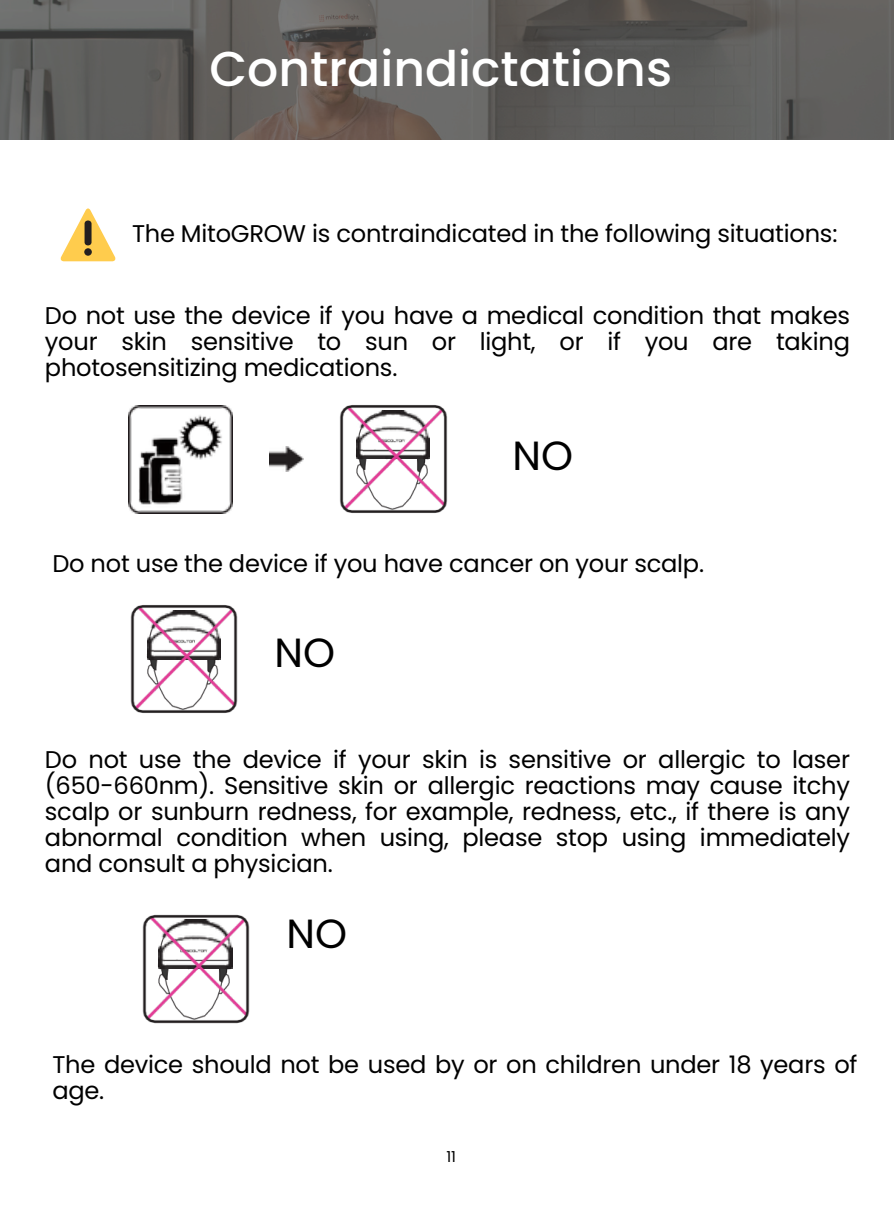
<style>
.page{position:relative;width:894px;height:1209px;background:#fff}
.page>*{position:absolute;margin:0;border:0;box-sizing:border-box;transform-origin:0 0}
.t1{font:500 48.9px "Poppins";color:#fff}
.t2{font:40.8px "Poppins";color:#000}
.t3{font:24px/26.1px "Poppins";letter-spacing:-.01em;color:#000;text-align:justify}
.t4{font:15px "Poppins";color:#000}
</style>
<div class="page">
<img style="left:128px;top:405px;width:105px;height:108px">
<img style="left:270px;top:447px;width:34px;height:24px">
<img style="left:339px;top:405px;width:109px;height:108px">
<img style="left:130px;top:605px;width:108px;height:108px">
<img style="left:142px;top:914px;width:108px;height:110px">
<svg style="left:0;top:0;width:893px;height:139px;background:#605d5b"></svg>
<svg style="left:60px;top:208px;width:56px;height:53px"></svg>
<div style="left:84px;top:248px;width:8px;height:8px;background:#231f20;border-radius:50%"></div>
<div style="left:84px;top:220px;width:7px;height:25px;background:#231f20;border-radius:3px"></div>
<p class="t1" style="left:209px;top:35px;width:464px">Contraindictations</p>
<p class="t3" style="left:132px;top:220px;width:706px">The MitoGROW is contraindicated in the following situations:</p>
<p class="t3" style="left:45px;top:302px;width:806px">Do not use the device if you have a medical condition that makes your skin sensitive to sun or light, or if you are taking photosensitizing medications.</p>
<p class="t2" style="left:512px;top:427px;width:62px">NO</p>
<p class="t3" style="left:52px;top:550px;width:653px">Do not use the device if you have cancer on your scalp.</p>
<p class="t2" style="left:274px;top:623px;width:62px">NO</p>
<p class="t3" style="left:45px;top:746px;width:806px">Do not use the device if your skin is sensitive or allergic to laser (650-660nm). Sensitive skin or allergic reactions may cause itchy scalp or sunburn redness, for example, redness, etc., if there is any abnormal condition when using, please stop using immediately and consult a physician.</p>
<h2 class="t2" style="left:286px;top:905px;width:62px">NO</h2>
<p class="t3" style="left:52px;top:1051px;width:806px">The device should not be used by or on children under 18 years of age.</p>
<p class="t4" style="left:446px;top:1146px;width:11px">11</p>
</div>
